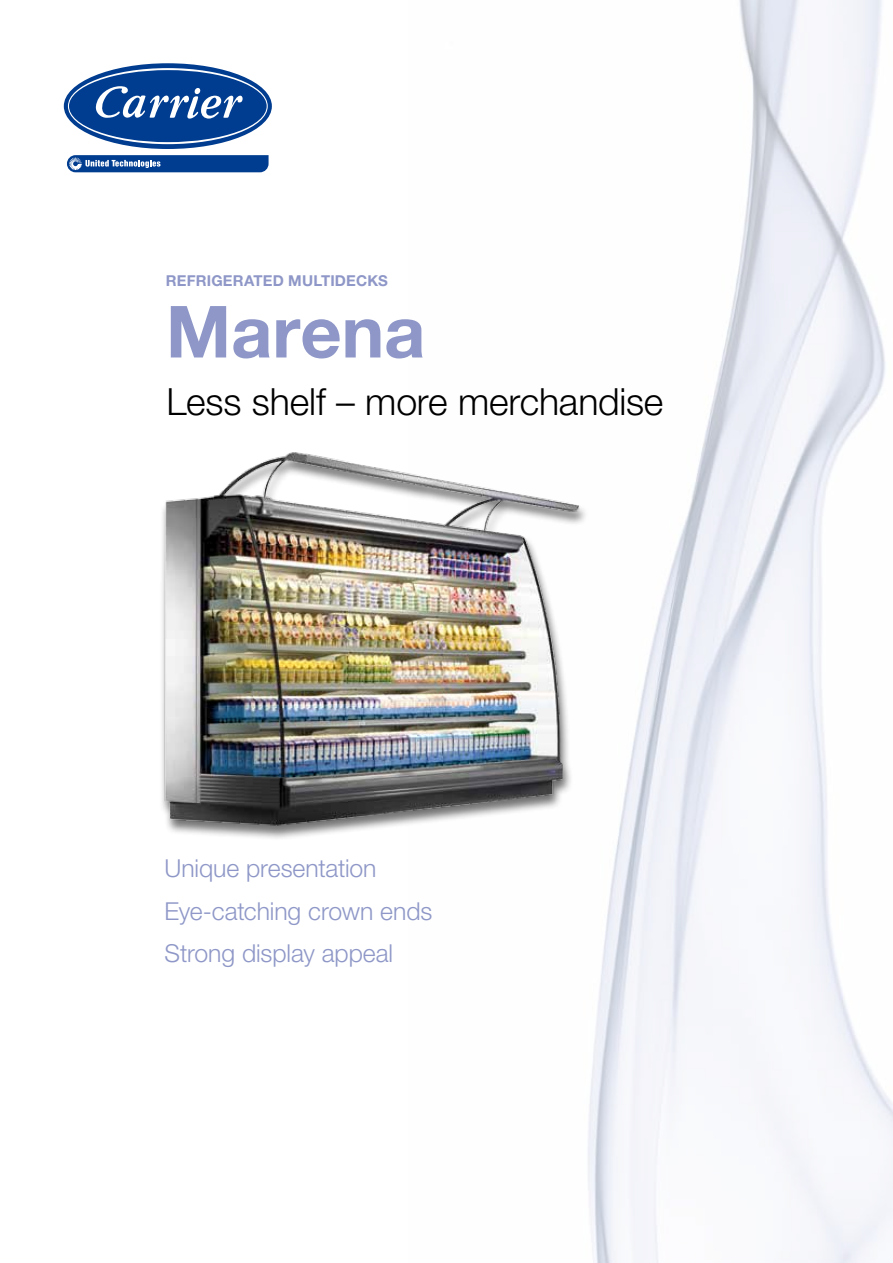
<style>
.page{position:relative;width:893px;height:1263px;background:#fff}
.page>*{position:absolute;margin:0;border:0;box-sizing:border-box;transform-origin:0 0}
.t1{font:700 72px "Helvetica Neue LT Std";color:#8e97c7}
.t2{font:300 37.5px "Helvetica Neue LT Std";letter-spacing:-.005em;color:#000}
.t3{font:300 24.75px/42.5px "Helvetica Neue LT Std";letter-spacing:-.005em;color:#8e97c7}
.t4{font:700 15px "Helvetica Neue LT Std";letter-spacing:.01em;color:#8e97c7}
</style>
<div class="page">
<img style="left:588px;top:0;width:305px;height:1263px">
<div style="left:159px;top:452px;width:430px;height:388px;background:#000;opacity:.55"></div>
<img style="left:159px;top:451px;width:432px;height:378px">
<svg style="left:64px;top:63px;width:208px;height:86px;background:#114997"></svg>
<svg style="left:68px;top:68px;width:200px;height:76px"></svg>
<div style="left:69px;top:70px;width:198px;height:72px;background:#003d90;border-radius:50%"></div>
<svg style="left:95px;top:86px;width:148px;height:33px"></svg>
<svg style="left:67px;top:155px;width:202px;height:17px;background:#1f549d"></svg>
<p class="t4" style="left:166px;top:271px;width:223px">REFRIGERATED MULTIDECKS</p>
<h1 class="t1" style="left:166px;top:287px;width:261px">Marena</h1>
<h2 class="t2" style="left:166px;top:379px;width:498px">Less shelf – more merchandise</h2>
<p class="t3" style="left:165px;top:847px;width:269px">Unique presentation<br>Eye-catching crown ends<br>Strong display appeal</p>
</div>
